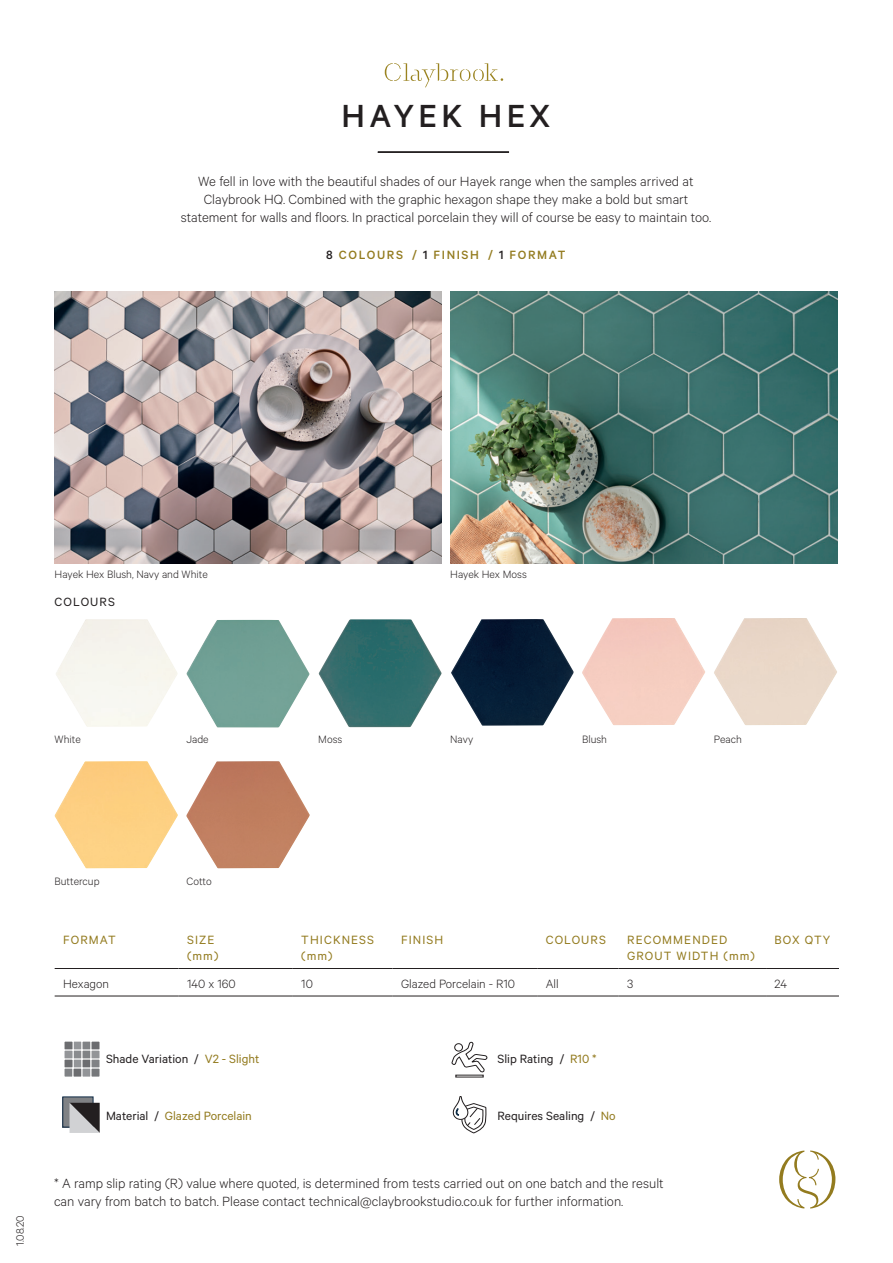
<style>
.page{position:relative;width:893px;height:1263px;background:#fff}
.page>*{position:absolute;margin:0;border:0;box-sizing:border-box;transform-origin:0 0}
.t1{font:500 36px "Calibre";letter-spacing:.12em;color:#231f20}
.Top_text{font:300 15px/18px "Calibre";color:#231f20;text-align:center}
.Paragraph_left{font:300 15px/18px "Calibre";color:#231f20}
.Table_Header{font:13.5px/16.2px "Calibre";letter-spacing:.08em;color:#937b1f}
.Shade_and_material_t{font:13.5px "Calibre";color:#231f20}
.Table_contents{font:300 13.5px "Calibre";color:#231f20}
.Colours_title{font:500 13.5px "Calibre";letter-spacing:.12em;color:#937b1f}
.Shade_and_material_t-2{font:13.5px "Calibre";color:#937b1f}
.Cut_out_title{font:13.5px "Calibre";letter-spacing:.08em;color:#231f20}
.Image_credit{font:300 12px "Calibre";color:#231f20}
.Date{font:300 12px "Calibre";color:#231f20}
.s1{color:#231f20}
.s2{color:#937b1f}
</style>
<div class="page">
<svg style="left:779px;top:1150px;width:57px;height:58px"></svg>
<svg style="left:385px;top:63px;width:118px;height:24px"></svg>
<hr style="left:378px;top:152px;width:131px;height:1px;background:#231f20">
<img style="left:55px;top:291px;width:387px;height:272px">
<img style="left:450px;top:291px;width:387px;height:272px">
<img style="left:186px;top:620px;width:124px;height:108px">
<img style="left:318px;top:619px;width:124px;height:108px">
<img style="left:451px;top:619px;width:122px;height:107px">
<img style="left:582px;top:618px;width:123px;height:107px">
<hr style="left:55px;top:968px;width:124px;height:1px;background:#231f20">
<hr style="left:179px;top:968px;width:114px;height:1px;background:#231f20">
<hr style="left:293px;top:968px;width:100px;height:1px;background:#231f20">
<hr style="left:393px;top:968px;width:144px;height:1px;background:#231f20">
<hr style="left:537px;top:968px;width:82px;height:1px;background:#231f20">
<hr style="left:619px;top:968px;width:147px;height:1px;background:#231f20">
<hr style="left:766px;top:968px;width:73px;height:1px;background:#231f20">
<hr style="left:55px;top:996px;width:124px;height:1px;background:#231f20">
<hr style="left:179px;top:996px;width:114px;height:1px;background:#231f20">
<hr style="left:293px;top:996px;width:100px;height:1px;background:#231f20">
<hr style="left:393px;top:996px;width:144px;height:1px;background:#231f20">
<hr style="left:537px;top:996px;width:82px;height:1px;background:#231f20">
<hr style="left:619px;top:996px;width:147px;height:1px;background:#231f20">
<hr style="left:766px;top:996px;width:73px;height:1px;background:#231f20">
<img style="left:714px;top:618px;width:123px;height:107px">
<img style="left:55px;top:761px;width:123px;height:108px">
<img style="left:186px;top:761px;width:124px;height:108px">
<div style="left:73px;top:1041px;width:9px;height:9px;background:#939598"></div>
<div style="left:73px;top:1041px;width:9px;height:9px;border:1px solid #fff"></div>
<div style="left:82px;top:1041px;width:9px;height:9px;background:#808285"></div>
<div style="left:82px;top:1041px;width:9px;height:9px;border:1px solid #fff"></div>
<div style="left:73px;top:1050px;width:9px;height:9px;background:#8a8c8f"></div>
<div style="left:73px;top:1050px;width:9px;height:9px;border:1px solid #fff"></div>
<div style="left:82px;top:1050px;width:9px;height:9px;background:#808285"></div>
<div style="left:82px;top:1050px;width:9px;height:9px;border:1px solid #fff"></div>
<div style="left:73px;top:1059px;width:9px;height:9px;background:#939598"></div>
<div style="left:73px;top:1059px;width:9px;height:9px;border:1px solid #fff"></div>
<div style="left:64px;top:1041px;width:9px;height:9px;background:#6c6d70"></div>
<div style="left:64px;top:1041px;width:9px;height:9px;border:1px solid #fff"></div>
<div style="left:64px;top:1050px;width:9px;height:9px;background:#939598"></div>
<div style="left:64px;top:1050px;width:9px;height:9px;border:1px solid #fff"></div>
<div style="left:82px;top:1059px;width:9px;height:9px;background:#6c6d70"></div>
<div style="left:82px;top:1059px;width:9px;height:9px;border:1px solid #fff"></div>
<div style="left:64px;top:1059px;width:9px;height:9px;background:#6c6d70"></div>
<div style="left:64px;top:1059px;width:9px;height:9px;border:1px solid #fff"></div>
<div style="left:91px;top:1041px;width:9px;height:9px;background:#6c6d70"></div>
<div style="left:91px;top:1041px;width:9px;height:9px;border:1px solid #fff"></div>
<div style="left:64px;top:1068px;width:9px;height:9px;background:#808285"></div>
<div style="left:64px;top:1068px;width:9px;height:9px;border:1px solid #fff"></div>
<div style="left:91px;top:1050px;width:9px;height:9px;background:#939598"></div>
<div style="left:91px;top:1050px;width:9px;height:9px;border:1px solid #fff"></div>
<div style="left:73px;top:1068px;width:9px;height:9px;background:#6c6d70"></div>
<div style="left:73px;top:1068px;width:9px;height:9px;border:1px solid #fff"></div>
<div style="left:82px;top:1068px;width:9px;height:9px;background:#939598"></div>
<div style="left:82px;top:1068px;width:9px;height:9px;border:1px solid #fff"></div>
<div style="left:91px;top:1059px;width:9px;height:9px;background:#808285"></div>
<div style="left:91px;top:1059px;width:9px;height:9px;border:1px solid #fff"></div>
<div style="left:91px;top:1068px;width:9px;height:9px;background:#76787b"></div>
<div style="left:91px;top:1068px;width:9px;height:9px;border:1px solid #fff"></div>
<svg style="left:65px;top:1099px;width:26px;height:26px"></svg>
<svg style="left:70px;top:1103px;width:30px;height:30px"></svg>
<svg style="left:451px;top:1042px;width:36px;height:31px"></svg>
<div style="left:454px;top:1043px;width:9px;height:8px;border:1px solid #231f20;border-radius:50%"></div>
<svg style="left:452px;top:1096px;width:35px;height:38px"></svg>
<p class="t1" style="left:342px;top:95px;width:210px">HAYEK HEX</p>
<p class="Top_text" style="left:181px;top:172px;width:532px">We fell in love with the beautiful shades of our Hayek range when the samples arrived at<br>Claybrook HQ. Combined with the graphic hexagon shape they make a bold but smart statement for walls and floors. In practical porcelain they will of course be easy to maintain too.</p>
<p class="Colours_title" style="left:326px;top:247px;width:241px"><span class="s1">8</span> COLOURS / <span class="s1">1</span> FINISH / <span class="s1">1</span> FORMAT</p>
<p class="Image_credit" style="left:55px;top:567px;width:155px">Hayek Hex Blush, Navy and White</p>
<p class="Image_credit" style="left:450px;top:567px;width:78px">Hayek Hex Moss</p>
<p class="Cut_out_title" style="left:55px;top:594px;width:62px">COLOURS</p>
<p class="Image_credit" style="left:55px;top:732px;width:28px">White</p>
<p class="Image_credit" style="left:186px;top:732px;width:24px">Jade</p>
<p class="Image_credit" style="left:318px;top:732px;width:26px">Moss</p>
<p class="Image_credit" style="left:450px;top:732px;width:24px">Navy</p>
<p class="Image_credit" style="left:582px;top:732px;width:26px">Blush</p>
<p class="Image_credit" style="left:714px;top:732px;width:29px">Peach</p>
<p class="Date" style="left:13px;top:1246px;width:33px;rotate:-90deg">1.08.20</p>
<p class="Image_credit" style="left:55px;top:874px;width:47px">Buttercup</p>
<p class="Image_credit" style="left:186px;top:874px;width:27px">Cotto</p>
<p class="Table_Header" style="left:63px;top:931px;width:54px">FORMAT</p>
<p class="Table_Header" style="left:187px;top:931px;width:33px">SIZE (mm)</p>
<p class="Table_Header" style="left:301px;top:931px;width:74px">THICKNESS (mm)</p>
<p class="Table_Header" style="left:401px;top:931px;width:44px">FINISH</p>
<p class="Table_Header" style="left:546px;top:931px;width:62px">COLOURS</p>
<p class="Table_Header" style="left:627px;top:931px;width:129px">RECOMMENDED<br>GROUT WIDTH (mm)</p>
<p class="Table_Header" style="left:775px;top:931px;width:57px">BOX QTY</p>
<p class="Table_contents" style="left:63px;top:975px;width:47px">Hexagon</p>
<p class="Table_contents" style="left:187px;top:975px;width:50px">140 x 160</p>
<p class="Table_contents" style="left:301px;top:975px;width:13px">10</p>
<p class="Table_contents" style="left:401px;top:975px;width:116px">Glazed Porcelain - R10</p>
<p class="Table_contents" style="left:546px;top:975px;width:15px">All</p>
<p class="Table_contents" style="left:627px;top:975px;width:8px">3</p>
<p class="Table_contents" style="left:775px;top:975px;width:14px">24</p>
<p class="Shade_and_material_t" style="left:106px;top:1051px;width:155px">Shade Variation / <span class="s2">V2 - Slight</span></p>
<p class="Shade_and_material_t-2" style="left:106px;top:1107px;width:147px"><span class="s1">Material /</span> Glazed Porcelain</p>
<p class="Shade_and_material_t" style="left:497px;top:1051px;width:101px">Slip Rating / <span class="s2">R10 *</span></p>
<p class="Shade_and_material_t" style="left:497px;top:1107px;width:120px">Requires Sealing / <span class="s2">No</span></p>
<p class="Paragraph_left" style="left:54px;top:1173px;width:611px">* A ramp slip rating (R) value where quoted, is determined from tests carried out on one batch and the result can vary from batch to batch. Please contact technical@claybrookstudio.co.uk for further information.</p>
</div>
